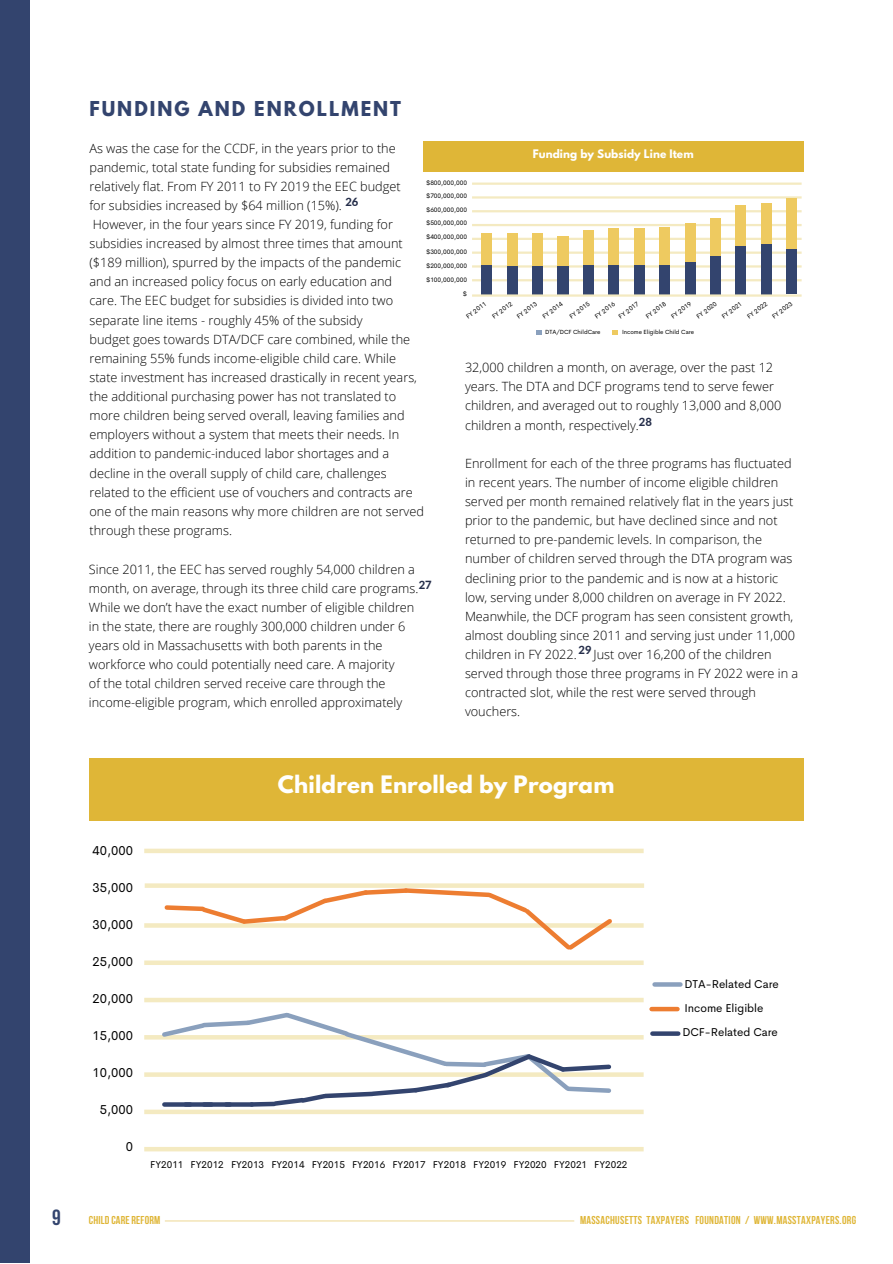
<style>
.page{position:relative;width:893px;height:1264px;background:#fff}
.page>*{position:absolute;margin:0;border:0;box-sizing:border-box;transform-origin:0 0}
.t1{font:700 21.9px "Bebas Neue";color:#33446e}
.t2{font:700 21.3px "League Spartan";letter-spacing:.01em;color:#fff}
.t3{font:700 18.15px "League Spartan";letter-spacing:.11em;color:#33446e}
.t4{font:12.9px "Cerebri Sans";color:#000}
.t5{font:300 12.75px/19px "Open Sans";color:#000}
.t6{font:700 11.4px "Bebas Neue";letter-spacing:.025em;color:#dfb637}
.t7{font:11.4px/24.2px "Cerebri Sans";color:#000}
.t8{font:800 11.25px "Lato";color:#252e4a}
.t9{font:700 10.5px "League Spartan";letter-spacing:.01em;color:#fff}
.t10{font:9.9px "Cerebri Sans";color:#000}
.t11{font:6.45px/13.8px "Cerebri Sans";color:#000}
.t12{font:6px "Cerebri Sans";color:#000}
</style>
<div class="page">
<div style="left:0;top:0;width:30px;height:1262px;background:#33446e"></div>
<hr style="left:165px;top:1220px;width:409px;height:1px;background:#dfb637">
<div style="left:423px;top:141px;width:380px;height:30px;background:#dfb637"></div>
<hr style="left:472px;top:182px;width:329px;height:3px;background:#f4eac1">
<hr style="left:472px;top:196px;width:329px;height:2px;background:#f4eac1">
<hr style="left:472px;top:210px;width:329px;height:2px;background:#f4eac1">
<hr style="left:472px;top:224px;width:329px;height:2px;background:#f4eac1">
<hr style="left:472px;top:238px;width:329px;height:2px;background:#f4eac1">
<hr style="left:472px;top:251px;width:329px;height:3px;background:#f4eac1">
<hr style="left:472px;top:265px;width:329px;height:2px;background:#f4eac1">
<hr style="left:472px;top:279px;width:329px;height:2px;background:#f4eac1">
<svg style="left:536px;top:330px;width:5px;height:4px"></svg>
<svg style="left:612px;top:330px;width:5px;height:4px"></svg>
<div style="left:481px;top:265px;width:11px;height:29px;background:#33446e"></div>
<div style="left:481px;top:233px;width:11px;height:32px;background:#eeca60"></div>
<div style="left:506px;top:233px;width:11px;height:33px;background:#eeca60"></div>
<div style="left:506px;top:266px;width:11px;height:29px;background:#33446e"></div>
<div style="left:531px;top:233px;width:11px;height:33px;background:#eeca60"></div>
<div style="left:531px;top:266px;width:11px;height:29px;background:#33446e"></div>
<div style="left:557px;top:236px;width:11px;height:29px;background:#eeca60"></div>
<div style="left:557px;top:266px;width:11px;height:29px;background:#33446e"></div>
<div style="left:582px;top:230px;width:11px;height:35px;background:#eeca60"></div>
<div style="left:582px;top:265px;width:11px;height:29px;background:#33446e"></div>
<div style="left:607px;top:228px;width:11px;height:38px;background:#eeca60"></div>
<div style="left:607px;top:265px;width:11px;height:29px;background:#33446e"></div>
<div style="left:633px;top:228px;width:11px;height:38px;background:#eeca60"></div>
<div style="left:633px;top:265px;width:11px;height:29px;background:#33446e"></div>
<div style="left:659px;top:227px;width:10px;height:40px;background:#eeca60"></div>
<div style="left:659px;top:265px;width:10px;height:29px;background:#33446e"></div>
<div style="left:684px;top:223px;width:11px;height:42px;background:#eeca60"></div>
<div style="left:684px;top:262px;width:11px;height:32px;background:#33446e"></div>
<div style="left:709px;top:218px;width:11px;height:41px;background:#eeca60"></div>
<div style="left:709px;top:256px;width:11px;height:39px;background:#33446e"></div>
<div style="left:735px;top:205px;width:10px;height:41px;background:#eeca60"></div>
<div style="left:735px;top:246px;width:10px;height:49px;background:#33446e"></div>
<div style="left:760px;top:203px;width:11px;height:43px;background:#eeca60"></div>
<div style="left:760px;top:244px;width:11px;height:50px;background:#33446e"></div>
<div style="left:786px;top:198px;width:10px;height:51px;background:#eeca60"></div>
<div style="left:786px;top:249px;width:10px;height:44px;background:#33446e"></div>
<hr style="left:472px;top:294px;width:329px;height:3px;background:#f4eac1">
<div style="left:89px;top:758px;width:714px;height:62px;background:#dfb637"></div>
<div style="left:144px;top:848px;width:499px;height:5px;background:#f4eac1"></div>
<svg style="left:145px;top:883px;width:499px;height:4px"></svg>
<svg style="left:144px;top:923px;width:499px;height:4px"></svg>
<div style="left:144px;top:960px;width:499px;height:5px;background:#f4eac1"></div>
<div style="left:144px;top:997px;width:499px;height:5px;background:#f4eac1"></div>
<hr style="left:144px;top:1035px;width:499px;height:4px;background:#f4eac1">
<svg style="left:144px;top:1072px;width:499px;height:4px"></svg>
<div style="left:144px;top:1146px;width:499px;height:5px;background:#f4eac1"></div>
<div style="left:144px;top:1109px;width:499px;height:5px;background:#f4eac1"></div>
<svg style="left:652px;top:1031px;width:26px;height:4px"></svg>
<div style="left:651px;top:1006px;width:26px;height:5px;background:#ed7d31"></div>
<svg style="left:654px;top:982px;width:26px;height:4px"></svg>
<svg style="left:159px;top:1012px;width:454px;height:95px"></svg>
<svg style="left:162px;top:885px;width:454px;height:65px"></svg>
<h3 class="t3" style="left:89px;top:99px;width:313px">FUNDING AND ENROLLMENT</h3>
<p class="t5" style="left:89px;top:138px;width:315px">As was the case for the CCDF, in the years prior to the pandemic, total state funding for subsidies remained relatively flat. From FY 2011 to FY 2019 the EEC budget for subsidies increased by $64 million (15%).<br>However, in the four years since FY 2019, funding for subsidies increased by almost three times that amount ($189 million), spurred by the impacts of the pandemic and an increased policy focus on early education and care. The EEC budget for subsidies is divided into two separate line items - roughly 45% of the subsidy</p>
<p class="t9" style="left:532px;top:149px;width:162px">Funding by Subsidy Line Item</p>
<p class="t11" style="left:426px;top:177px;width:43px;line-height:12.5px">$800,000,000 $700,000,000</p>
<p class="t11" style="left:426px;top:202px;width:43px;text-align:justify">$600,000,000 $500,000,000 $400,000,000</p>
<p class="t11" style="left:426px;top:245px;width:43px;text-align:right">$300,000,000 $200,000,000 $100,000,000 $</p>
<p class="t11" style="left:462px;top:311px;width:25px;rotate:-36deg">FY 2011</p>
<p class="t11" style="left:488px;top:311px;width:25px;rotate:-36deg">FY 2012</p>
<p class="t11" style="left:513px;top:311px;width:25px;rotate:-36deg">FY 2013</p>
<p class="t11" style="left:539px;top:311px;width:25px;rotate:-36deg">FY 2014</p>
<p class="t11" style="left:566px;top:311px;width:25px;rotate:-36deg">FY 2015</p>
<p class="t11" style="left:607px;top:300px;width:25px;text-indent:-19px;rotate:-36deg">FY 2016<br>FY 2017</p>
<p class="t11" style="left:642px;top:311px;width:25px;rotate:-36deg">FY 2018</p>
<p class="t11" style="left:667px;top:311px;width:25px;rotate:-36deg">FY 2019</p>
<p class="t11" style="left:693px;top:311px;width:25px;rotate:-36deg">FY 2020</p>
<p class="t11" style="left:718px;top:311px;width:25px;rotate:-36deg">FY 2021</p>
<p class="t11" style="left:743px;top:311px;width:25px;rotate:-36deg">FY 2022</p>
<p class="t11" style="left:768px;top:311px;width:25px;rotate:-36deg">FY 2023</p>
<p class="t12" style="left:545px;top:328px;width:57px">DTA/DCF ChildCare</p>
<p class="t12" style="left:622px;top:328px;width:73px">Income Eligible Child Care</p>
<p class="t8" style="left:345px;top:195px;width:15px">26</p>
<p class="t5" style="left:89px;top:329px;width:336px">budget goes towards DTA/DCF care combined, while the remaining 55% funds income-eligible child care. While state investment has increased drastically in recent years, the additional purchasing power has not translated to more children being served overall, leaving families and employers without a system that meets their needs. In addition to pandemic-induced labor shortages and a decline in the overall supply of child care, challenges related to the efficient use of vouchers and contracts are one of the main reasons why more children are not served through these programs.</p>
<p class="t5" style="left:465px;top:358px;width:318px">32,000 children a month, on average, over the past 12 years. The DTA and DCF programs tend to serve fewer children, and averaged out to roughly 13,000 and 8,000 children a month, respectively.</p>
<p class="t5" style="left:465px;top:453px;width:331px">Enrollment for each of the three programs has fluctuated in recent years. The number of income eligible children served per month remained relatively flat in the years just prior to the pandemic, but have declined since and not returned to pre-pandemic levels. In comparison, the number of children served through the DTA program was declining prior to the pandemic and is now at a historic low, serving under 8,000 children on average in FY 2022.<br>Meanwhile, the DCF program has seen consistent growth, almost doubling since 2011 and serving just under 11,000 children in FY 2022.</p>
<p class="t8" style="left:639px;top:415px;width:15px">28</p>
<p class="t5" style="left:89px;top:559px;width:331px">Since 2011, the EEC has served roughly 54,000 children a month, on average, through its three child care programs.<br>While we don’t have the exact number of eligible children in the state, there are roughly 300,000 children under 6 years old in Massachusetts with both parents in the workforce who could potentially need care. A majority<br>of the total children served receive care through the income-eligible program, which enrolled approximately</p>
<p class="t8" style="left:418px;top:577px;width:15px">27</p>
<p class="t8" style="left:578px;top:643px;width:15px">29</p>
<p class="t5" style="left:465px;top:644px;width:335px;text-indent:128px">Just over 16,200 of the children served through those three programs in FY 2022 were in a contracted slot, while the rest were served through vouchers.</p>
<p class="t4" style="left:93px;top:841px;width:42px">40,000</p>
<p class="t4" style="left:93px;top:878px;width:42px">35,000</p>
<p class="t4" style="left:93px;top:915px;width:42px">30,000</p>
<p class="t4" style="left:93px;top:952px;width:42px">25,000</p>
<p class="t4" style="left:93px;top:989px;width:42px">20,000</p>
<p class="t4" style="left:93px;top:1026px;width:42px">15,000</p>
<p class="t4" style="left:93px;top:1063px;width:42px">10,000</p>
<p class="t4" style="left:100px;top:1100px;width:35px">5,000</p>
<p class="t4" style="left:126px;top:1137px;width:9px">0</p>
<h2 class="t2" style="left:278px;top:773px;width:338px">Children Enrolled by Program</h2>
<p class="t10" style="left:150px;top:1158px;width:478px">FY2011 FY2012 FY2013 FY2014 FY2015 FY2016 FY2017 FY2018 FY2019 FY2020 FY2021 FY2022</p>
<p class="t7" style="left:682px;top:971px;width:98px">DTA-Related Care<br>Income Eligible<br>DCF-Related Care</p>
<h1 class="t1" style="left:52px;top:1208px;width:10px">9</h1>
<p class="t6" style="left:89px;top:1215px;width:73px">CHILD CARE REFORM</p>
<p class="t6" style="left:580px;top:1215px;width:277px">MASSACHUSETTS TAXPAYERS FOUNDATION / WWW.MASSTAXPAYERS.ORG</p>
</div>
